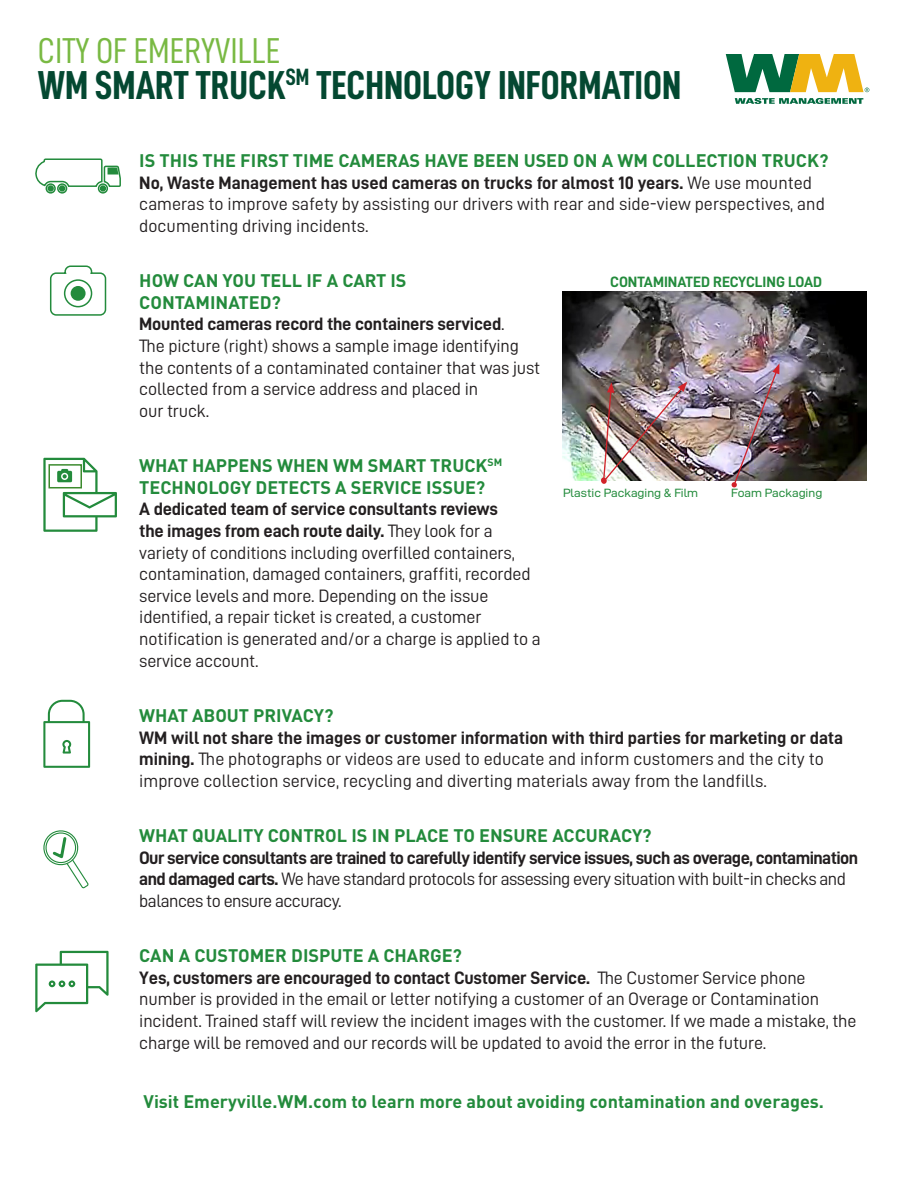
<style>
.page{position:relative;width:918px;height:1188px;background:#fff}
.page>*{position:absolute;margin:0;border:0;box-sizing:border-box;transform-origin:0 0}
.t1{font:40.5px "D DIN Condensed Bold";color:#044831}
.t2{font:36px "D DIN Condensed";color:#79b943}
.t3{font:18px/21.6px "D DIN";letter-spacing:-.01em;color:#231f20}
.question{font:700 18px/21.6px "DINOT";color:#238b3c}
.t4{font:18px/21.6px "D DIN Bold";letter-spacing:-.03em;color:#231f20}
.t5{font:15px "D DIN Bold";color:#238b3c}
.t6{font:12px "D DIN Exp";color:#238b3c}
.s1{font-family:"D DIN Bold"}
.s2{font-family:"D DIN"}
</style>
<div class="page">
<img style="left:562px;top:291px;width:304px;height:189px">
<img style="left:731px;top:363px;width:48px;height:125px">
<img style="left:601px;top:382px;width:86px;height:102px">
<svg style="left:735px;top:98px;width:128px;height:6px"></svg>
<svg style="left:726px;top:54px;width:143px;height:38px"></svg>
<svg style="left:43px;top:700px;width:47px;height:68px"></svg>
<svg style="left:49px;top:265px;width:58px;height:51px"></svg>
<svg style="left:65px;top:280px;width:27px;height:27px"></svg>
<div style="left:64px;top:279px;width:28px;height:28px;border:2px solid #238b3c;border-radius:50%"></div>
<div style="left:71px;top:286px;width:15px;height:15px;background:#238b3c;border-radius:50%"></div>
<svg style="left:35px;top:158px;width:86px;height:36px"></svg>
<svg style="left:43px;top:830px;width:46px;height:59px"></svg>
<svg style="left:35px;top:951px;width:74px;height:61px"></svg>
<svg style="left:43px;top:458px;width:74px;height:74px"></svg>
<p class="t2" style="left:38px;top:31px;width:244px">CITY OF EMERYVILLE</p>
<p class="t1" style="left:38px;top:63px;width:645px">WM SMART TRUCK<sup>SM</sup> TECHNOLOGY INFORMATION</p>
<p class="question" style="left:139px;top:148px;width:691px">IS THIS THE FIRST TIME CAMERAS HAVE BEEN USED ON A WM COLLECTION TRUCK?</p>
<p class="t3" style="left:139px;top:171px;width:687px"><span class="s1">No, Waste Management has used cameras on trucks for almost 10 years.</span> We use mounted cameras to improve safety by assisting our drivers with rear and side-view perspectives, and documenting driving incidents.</p>
<p class="question" style="left:139px;top:268px;width:269px">HOW CAN YOU TELL IF A CART IS<br>CONTAMINATED?</p>
<p class="t3" style="left:139px;top:313px;width:403px"><span class="s1">Mounted cameras record the containers serviced</span>.<br>The picture (right) shows a sample image identifying the contents of a contaminated container that was just collected from a service address and placed in<br>our truck.</p>
<p class="t5" style="left:610px;top:273px;width:214px">CONTAMINATED RECYCLING LOAD</p>
<p class="question" style="left:139px;top:453px;width:364px">WHAT HAPPENS WHEN WM SMART TRUCK<sup>SM<br></sup>TECHNOLOGY DETECTS A SERVICE ISSUE?</p>
<p class="t3" style="left:139px;top:498px;width:403px"><span class="s1">A dedicated team of service consultants reviews<br>the images from each route daily.</span> They look for a variety of conditions including overfilled containers, contamination, damaged containers, graffiti, recorded service levels and more. Depending on the issue identified, a repair ticket is created, a customer notification is generated and/or a charge is applied to a service account.</p>
<p class="t6" style="left:563px;top:486px;width:137px">Plastic Packaging &amp; Film</p>
<p class="t6" style="left:731px;top:486px;width:93px">Foam Packaging</p>
<p class="question" style="left:139px;top:703px;width:196px">WHAT ABOUT PRIVACY?</p>
<p class="t3" style="left:139px;top:726px;width:705px"><span class="s1">WM will not share the images or customer information with third parties for marketing or data mining.</span> The photographs or videos are used to educate and inform customers and the city to improve collection service, recycling and diverting materials away from the landfills.</p>
<p class="question" style="left:139px;top:823px;width:514px">WHAT QUALITY CONTROL IS IN PLACE TO ENSURE ACCURACY?</p>
<p class="t4" style="left:139px;top:846px;width:720px">Our service consultants are trained to carefully identify service issues, such as overage, contamination and damaged carts. <span class="s2">We have standard protocols for assessing every situation with built-in checks and balances to ensure accuracy.</span></p>
<p class="question" style="left:139px;top:943px;width:324px">CAN A CUSTOMER DISPUTE A CHARGE?</p>
<p class="t3" style="left:139px;top:967px;width:719px"><span class="s1">Yes, customers are encouraged to contact Customer Service.</span> The Customer Service phone number is provided in the email or letter notifying a customer of an Overage or Contamination incident. Trained staff will review the incident images with the customer. If we made a mistake, the charge will be removed and our records will be updated to avoid the error in the future.</p>
<p class="question" style="left:143px;top:1089px;width:682px">Visit Emeryville.WM.com to learn more about avoiding contamination and overages.</p>
</div>
